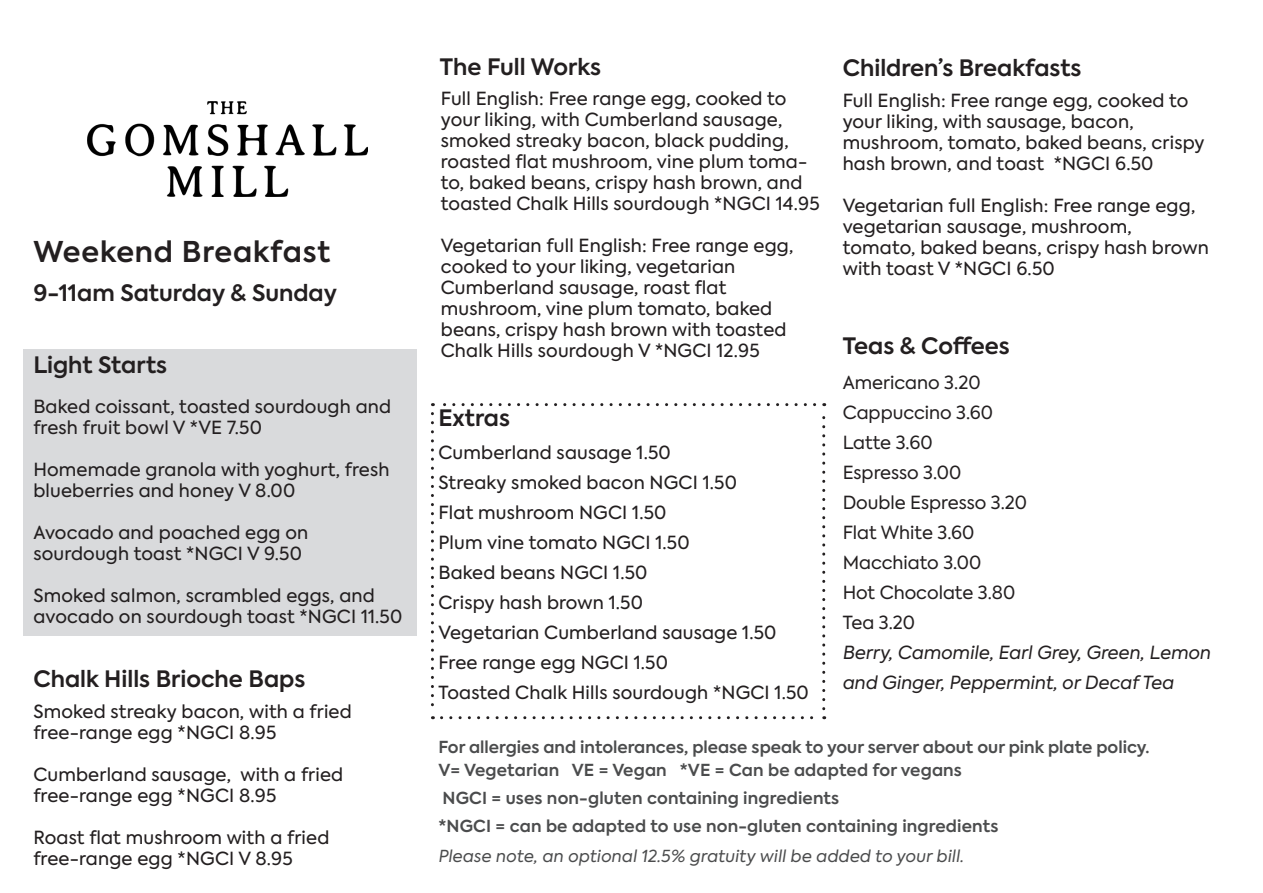
<style>
.page{position:relative;width:1263px;height:893px;background:#fff}
.page>*{position:absolute;margin:0;border:0;box-sizing:border-box;transform-origin:0 0}
.t1{font:600 28.5px "Axiforma";letter-spacing:.03em;color:#231f20}
.t2{font:600 22.5px "Axiforma";color:#231f20}
.t3{font:18px/21px "Axiforma";letter-spacing:.01em;color:#231f20}
.t4{font:18px/30px "Axiforma";color:#231f20}
.t5{font:italic 18px/30px "Axiforma";color:#231f20}
.t6{font:600 16.5px/23.5px "Axiforma";letter-spacing:.01em;color:#4b4c4d}
.t7{font:italic 16.5px "Axiforma";letter-spacing:.01em;color:#4b4c4d}
</style>
<div class="page">
<svg style="left:431px;top:414px;width:3px;height:305px"></svg>
<svg style="left:441px;top:716px;width:384px;height:3px"></svg>
<svg style="left:822px;top:403px;width:3px;height:306px"></svg>
<svg style="left:432px;top:403px;width:383px;height:3px"></svg>
<div style="left:23px;top:349px;width:393px;height:287px;background:#d9dadc"></div>
<img style="left:88px;top:101px;width:280px;height:95px">
<h1 class="t1" style="left:33px;top:232px;width:298px">Weekend Breakfast</h1>
<p class="t2" style="left:33px;top:277px;width:305px">9-11am Saturday &amp; Sunday</p>
<p class="t2" style="left:33px;top:350px;width:135px">Light Starts</p>
<p class="t3" style="left:33px;top:396px;width:359px">Baked coissant, toasted sourdough and fresh fruit bowl V *VE 7.50</p>
<p class="t3" style="left:33px;top:459px;width:358px">Homemade granola with yoghurt, fresh blueberries and honey V 8.00</p>
<p class="t3" style="left:33px;top:522px;width:276px">Avocado and poached egg on sourdough toast *NGCI V 9.50</p>
<p class="t3" style="left:33px;top:585px;width:370px">Smoked salmon, scrambled eggs, and avocado on sourdough toast *NGCI 11.50</p>
<p class="t2" style="left:34px;top:664px;width:273px">Chalk Hills Brioche Baps</p>
<p class="t3" style="left:33px;top:702px;width:320px">Smoked streaky bacon, with a fried free-range egg *NGCI 8.95</p>
<p class="t3" style="left:33px;top:765px;width:311px">Cumberland sausage, with a fried free-range egg *NGCI 8.95</p>
<p class="t3" style="left:33px;top:828px;width:297px">Roast flat mushroom with a fried free-range egg *NGCI V 8.95</p>
<p class="t2" style="left:440px;top:52px;width:163px">The Full Works</p>
<p class="t3" style="left:441px;top:88px;width:380px">Full English: Free range egg, cooked to your liking, with Cumberland sausage, smoked streaky bacon, black pudding, roasted flat mushroom, vine plum toma&shy;to, baked beans, crispy hash brown, and toasted Chalk Hills sourdough *NGCI 14.95</p>
<p class="t3" style="left:441px;top:235px;width:354px">Vegetarian full English: Free range egg, cooked to your liking, vegetarian Cumberland sausage, roast flat mushroom, vine plum tomato, baked beans, crispy hash brown with toasted Chalk Hills sourdough V *NGCI 12.95</p>
<p class="t2" style="left:438px;top:403px;width:73px">Extras</p>
<p class="t3" style="left:438px;top:438px;width:372px;line-height:30px">Cumberland sausage 1.50<br>Streaky smoked bacon NGCI 1.50<br>Flat mushroom NGCI 1.50<br>Plum vine tomato NGCI 1.50<br>Baked beans NGCI 1.50<br>Crispy hash brown 1.50<br>Vegetarian Cumberland sausage 1.50<br>Free range egg NGCI 1.50<br>Toasted Chalk Hills sourdough *NGCI 1.50</p>
<p class="t2" style="left:843px;top:53px;width:240px">Children’s Breakfasts</p>
<p class="t3" style="left:843px;top:90px;width:363px">Full English: Free range egg, cooked to your liking, with sausage, bacon, mushroom, tomato, baked beans, crispy hash brown, and toast *NGCI 6.50</p>
<p class="t3" style="left:843px;top:195px;width:368px">Vegetarian full English: Free range egg, vegetarian sausage, mushroom, tomato, baked beans, crispy hash brown with toast V *NGCI 6.50</p>
<p class="t2" style="left:843px;top:331px;width:169px">Teas &amp; Coffees</p>
<p class="t4" style="left:843px;top:367px;width:186px">Americano 3.20<br>Cappuccino 3.60<br>Latte 3.60<br>Espresso 3.00<br>Double Espresso 3.20<br>Flat White 3.60<br>Macchiato 3.00<br>Hot Chocolate 3.80<br>Tea 3.20</p>
<p class="t5" style="left:843px;top:638px;width:370px">Berry, Camomile, Earl Grey, Green, Lemon and Ginger, Peppermint, or Decaf Tea</p>
<p class="t6" style="left:438px;top:735px;width:712px">For allergies and intolerances, please speak to your server about our pink plate policy.<br>V= Vegetarian VE = Vegan *VE = Can be adapted for vegans</p>
<p class="t6" style="left:438px;top:785px;width:561px;line-height:28px">NGCI = uses non-gluten containing ingredients<br>*NGCI = can be adapted to use non-gluten containing ingredients</p>
<p class="t7" style="left:438px;top:845px;width:527px">Please note, an optional 12.5% gratuity will be added to your bill.</p>
</div>
